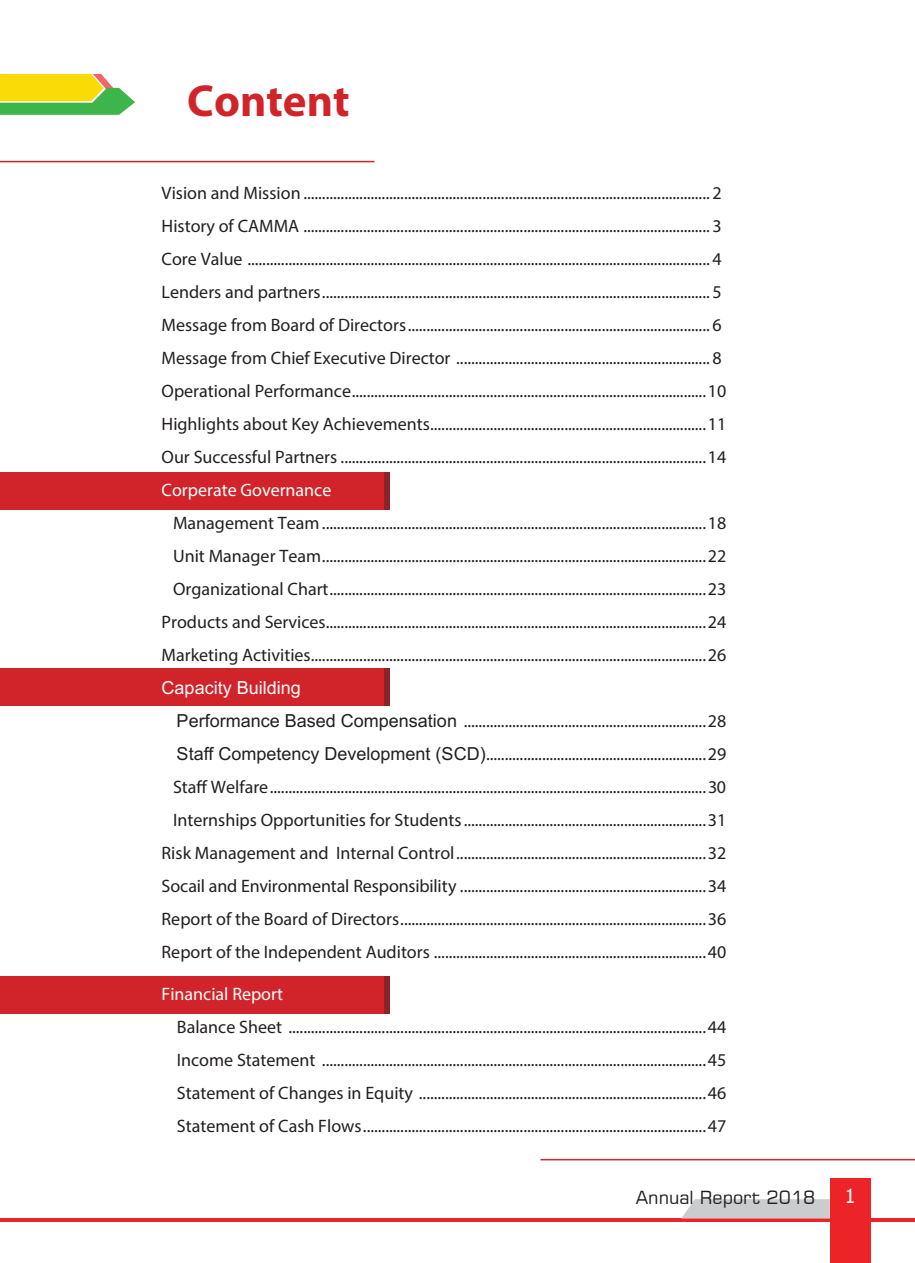
<style>
.page{position:relative;width:915px;height:1263px;background:#fff}
.page>*{position:absolute;margin:0;border:0;box-sizing:border-box;transform-origin:0 0}
.t1{font:45px "i Kampuchea 001 O'Chrov";color:#d1232a}
.t2{font:19.5px "Khmer Kampongtrach";color:#fff}
.t3{font:18px/33px "Myriad Pro";color:#231f20;text-align:right}
.t4{font:18px "Myriad Pro";color:#fff}
.t5{font:18px "Square 721 BT";color:#231f20}
.t6{font:18px "A Kbalthom Khmer Ler";color:#fff}
.s1{font-family:"A Kbalthom Khmer Ler"}
</style>
<div class="page">
<hr style="left:0;top:1218px;width:914px;height:4px;background:#ec2327">
<div style="left:829px;top:1178px;width:41px;height:85px;background:#ec2327"></div>
<svg style="left:682px;top:1199px;width:147px;height:19px;background:#cdced0"></svg>
<svg style="left:0;top:74px;width:135px;height:41px;background:#b7d044"></svg>
<div style="left:0;top:472px;width:384px;height:38px;background:#d1232a"></div>
<div style="left:0;top:668px;width:384px;height:38px;background:#d1232a"></div>
<div style="left:384px;top:472px;width:5px;height:38px;background:#8c232a"></div>
<div style="left:384px;top:668px;width:5px;height:38px;background:#8c232a"></div>
<div style="left:384px;top:976px;width:5px;height:37px;background:#8c232a"></div>
<div style="left:0;top:976px;width:384px;height:37px;background:#d1232a"></div>
<hr style="left:0;top:161px;width:374px;height:1px;background:#d1232a">
<hr style="left:540px;top:1159px;width:374px;height:1px;background:#d1232a">
<h1 class="t1" style="left:187px;top:74px;width:164px">Content</h1>
<p class="t3" style="left:161px;top:176px;width:566px;text-align:left">Vision and Mission ............................................................................................................. 2<br>History of CAMMA ............................................................................................................. 3<br>Core Value ............................................................................................................................ 4<br>Lenders and partners........................................................................................................ 5<br>Message from Board of Directors................................................................................. 6<br>Message from Chief Executive Director .................................................................... 8<br>Operational Performance...............................................................................................10<br>Highlights about Key Achievements..........................................................................11<br>Our Successful Partners ..................................................................................................14</p>
<p class="t4" style="left:161px;top:478px;width:171px">Corperate Governance</p>
<p class="t3" style="left:161px;top:506px;width:566px">Management Team.......................................................................................................18<br>Unit Manager Team.......................................................................................................22<br>Organizational Chart.....................................................................................................23<br>Products and Services......................................................................................................24<br>Marketing Activities..........................................................................................................26</p>
<p class="t6" style="left:161px;top:677px;width:141px">Capacity Building</p>
<p class="t3" style="left:161px;top:704px;width:566px"><span class="s1">Performance Based Compensation</span> .................................................................28<br><span class="s1">Staff Competency Development (SCD)</span>...........................................................29<br>Staff Welfare.....................................................................................................................30<br>Internships Opportunities for Students.................................................................31<br>Risk Management and Internal Control...................................................................32<br>Socail and Environmental Responsibility ..................................................................34<br>Report of the Board of Directors..................................................................................36<br>Report of the Independent Auditors .........................................................................40</p>
<p class="t4" style="left:161px;top:982px;width:123px">Financial Report</p>
<p class="t3" style="left:177px;top:1010px;width:550px;text-align:justify">Balance Sheet ................................................................................................................44<br>Income Statement .......................................................................................................45<br>Statement of Changes in Equity .............................................................................46<br>Statement of Cash Flows............................................................................................47</p>
<p class="t5" style="left:635px;top:1186px;width:181px">Annual Report 2018</p>
<p class="t2" style="left:844px;top:1184px;width:12px">1</p>
</div>
